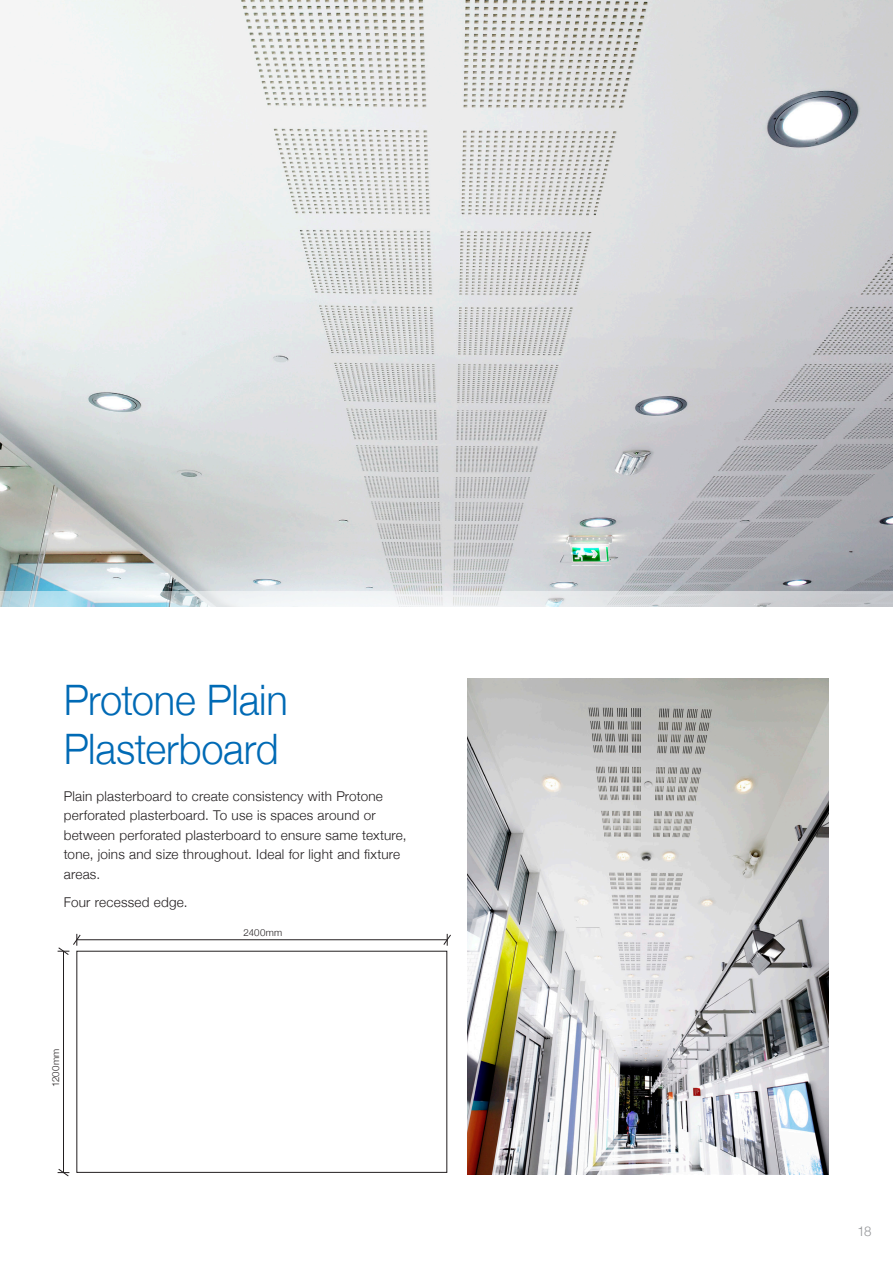
<style>
.page{position:relative;width:893px;height:1263px;background:#fff}
.page>*{position:absolute;margin:0;border:0;box-sizing:border-box;transform-origin:0 0}
.t1{font:300 42px/49.5px "Helvetica Neue";letter-spacing:-.005em;color:#006ab5;scale:.95 1}
.Body{font:300 13.5px/19.5px "Helvetica Neue";letter-spacing:.015em;color:#231f20}
.t2{font:300 13.5px "Helvetica Neue";color:#939598}
.Body-2{font:300 9.75px "Helvetica Neue";letter-spacing:.025em;color:#231f20}
</style>
<div class="page">
<hr style="left:63px;top:951px;width:1px;height:222px;background:#231f20">
<svg style="left:58px;top:1169px;width:11px;height:7px"></svg>
<svg style="left:443px;top:934px;width:8px;height:12px"></svg>
<svg style="left:58px;top:934px;width:23px;height:21px"></svg>
<hr style="left:77px;top:939px;width:370px;height:1px;background:#231f20">
<img style="left:0;top:0;width:893px;height:591px">
<svg style="left:0;top:591px;width:893px;height:16px"></svg>
<img style="left:468px;top:678px;width:360px;height:496px">
<svg style="left:76px;top:951px;width:371px;height:222px"></svg>
<p class="t1" style="left:64px;top:672px;width:237px">Protone Plain<br>Plasterboard</p>
<p class="Body" style="left:64px;top:785px;width:344px">Plain plasterboard to create consistency with Protone perforated plasterboard. To use is spaces around or between perforated plasterboard to ensure same texture, tone, joins and size throughout. Ideal for light and fixture areas.</p>
<p class="Body" style="left:64px;top:891px;width:125px">Four recessed edge.</p>
<p class="Body-2" style="left:48px;top:1087px;width:40px;rotate:-90deg">1200mm</p>
<p class="Body-2" style="left:244px;top:924px;width:40px">2400mm</p>
<p class="t2" style="left:857px;top:1220px;width:16px">18</p>
</div>
